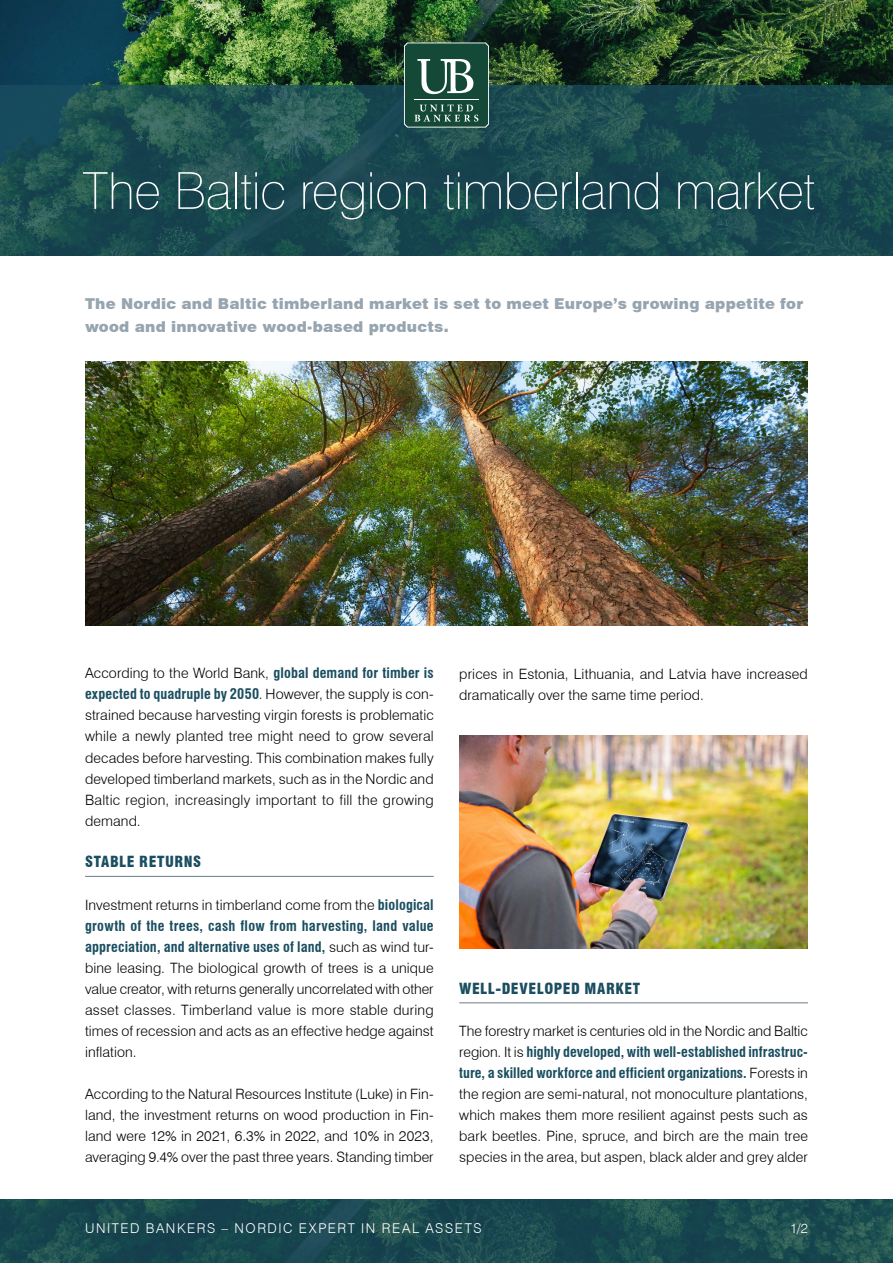
<style>
.page{position:relative;width:893px;height:1263px;background:#fff}
.page>*{position:absolute;margin:0;border:0;box-sizing:border-box;transform-origin:0 0}
.t1{font:100 51px "Swiss 721 BT";letter-spacing:-.01em;color:#fff}
.t2{font:900 15px/22.5px "Swiss 721 BT";letter-spacing:.015em;color:#96a5af}
.t3{font:900 condensed 15px "Swiss 721 BT";letter-spacing:.04em;color:#1a4e60}
.t4{font:300 14.25px/21px "Swiss 721 BT";letter-spacing:.005em;color:#000;text-align:justify}
.t5{font:300 13.5px "Swiss 721 BT";letter-spacing:.115em;color:#fff}
.s1{font-weight:700;font-stretch:condensed;color:#1a4e60}
</style>
<div class="page">
<svg style="left:0;top:1199px;width:893px;height:64px;background:#1a4a4f"></svg>
<img style="left:0;top:0;width:893px;height:85px">
<hr style="left:85px;top:876px;width:349px;height:1px;background:#6a7c85">
<svg style="left:0;top:85px;width:893px;height:170px;background:#1c4c51"></svg>
<svg style="left:404px;top:43px;width:85px;height:85px;background:#3b6858"></svg>
<img style="left:85px;top:361px;width:723px;height:264px">
<img style="left:459px;top:736px;width:349px;height:212px">
<hr style="left:459px;top:1002px;width:349px;height:1px;background:#6a7c85">
<h1 class="t1" style="left:82px;top:160px;width:734px">The Baltic region timberland market</h1>
<p class="t2" style="left:85px;top:292px;width:720px">The Nordic and Baltic timberland market is set to meet Europe’s growing appetite for wood and innovative wood-based products.</p>
<p class="t4" style="left:85px;top:663px;width:350px">According to the World Bank, <span class="s1">global demand for timber is expected to quadruple by 2050</span>. However, the supply is con&shy;strained because harvesting virgin forests is problematic while a newly planted tree might need to grow several decades before harvesting. This combination makes fully developed timberland markets, such as in the Nordic and Baltic region, increasingly important to fill the growing demand.</p>
<p class="t3" style="left:85px;top:853px;width:118px">STABLE RETURNS</p>
<p class="t4" style="left:85px;top:894px;width:350px">Investment returns in timberland come from the <span class="s1">biological growth of the trees, cash flow from harvesting, land value appreciation, and alternative uses of land,</span> such as wind tur&shy;bine leasing. The biological growth of trees is a unique value creator, with returns generally uncorrelated with other asset classes. Timberland value is more stable during times of recession and acts as an effective hedge against inflation.</p>
<p class="t4" style="left:85px;top:1083px;width:350px">According to the Natural Resources Institute (Luke) in Fin&shy;land, the investment returns on wood production in Fin&shy;land were 12% in 2021, 6.3% in 2022, and 10% in 2023, averaging 9.4% over the past three years. Standing timber</p>
<p class="t4" style="left:459px;top:663px;width:350px">prices in Estonia, Lithuania, and Latvia have increased dramatically over the same time period.</p>
<p class="t3" style="left:459px;top:979px;width:182px">WELL-DEVELOPED MARKET</p>
<p class="t4" style="left:459px;top:1020px;width:350px">The forestry market is centuries old in the Nordic and Baltic region. It is <span class="s1">highly developed, with well-established infrastruc&shy;ture, a skilled workforce and efficient organizations.</span> Forests in the region are semi-natural, not monoculture plantations, which makes them more resilient against pests such as bark beetles. Pine, spruce, and birch are the main tree species in the area, but aspen, black alder and grey alder</p>
<p class="t5" style="left:85px;top:1220px;width:398px">UNITED BANKERS – NORDIC EXPERT IN REAL ASSETS</p>
<p class="t5" style="left:790px;top:1220px;width:19px">1/2</p>
</div>
